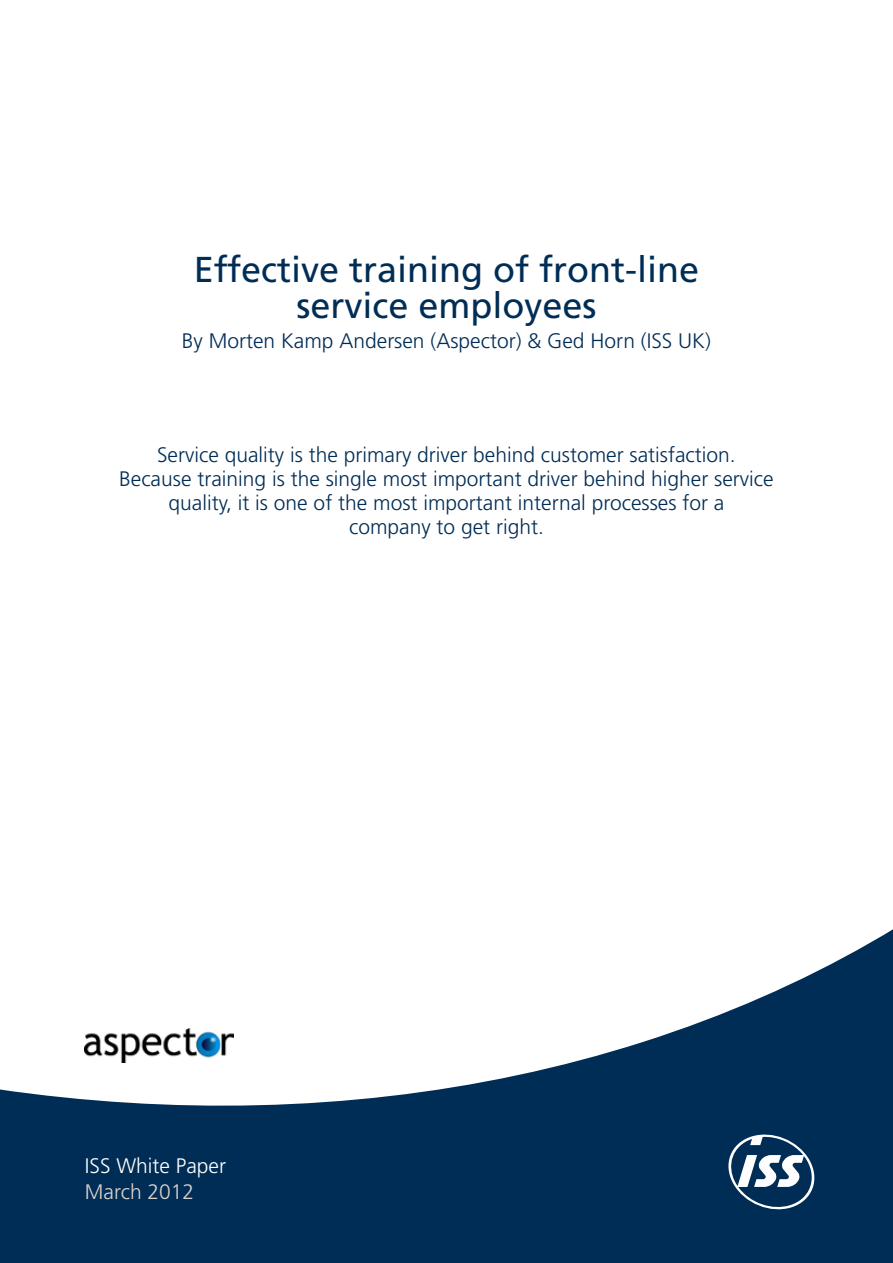
<style>
.page{position:relative;width:893px;height:1263px;background:#fff}
.page>*{position:absolute;margin:0;border:0;box-sizing:border-box;transform-origin:0 0}
.t1{font:36px/36px "Frutiger";color:#002d56;text-align:center}
.t2{font:300 21px/24px "Frutiger";color:#002d56;text-align:center}
.t3{font:300 21px "Frutiger";color:#fff}
.t4{font:300 21px "Frutiger";color:#dad3cc}
</style>
<div class="page">
<svg style="left:0;top:929px;width:893px;height:322px"></svg>
<svg style="left:728px;top:1134px;width:86px;height:75px"></svg>
<img style="left:85px;top:1028px;width:149px;height:34px">
<h1 class="t1" style="left:194px;top:252px;width:507px">Effective training of front-line service employees</h1>
<p class="t2" style="left:182px;top:329px;width:531px">By Morten Kamp Andersen (Aspector) &amp; Ged Horn (ISS UK)</p>
<p class="t2" style="left:119px;top:443px;width:656px">Service quality is the primary driver behind customer satisfaction.<br>Because training is the single most important driver behind higher service quality, it is one of the most important internal processes for a<br>company to get right.</p>
<p class="t3" style="left:85px;top:1154px;width:143px">ISS White Paper</p>
<p class="t4" style="left:85px;top:1179px;width:111px">March 2012</p>
</div>
